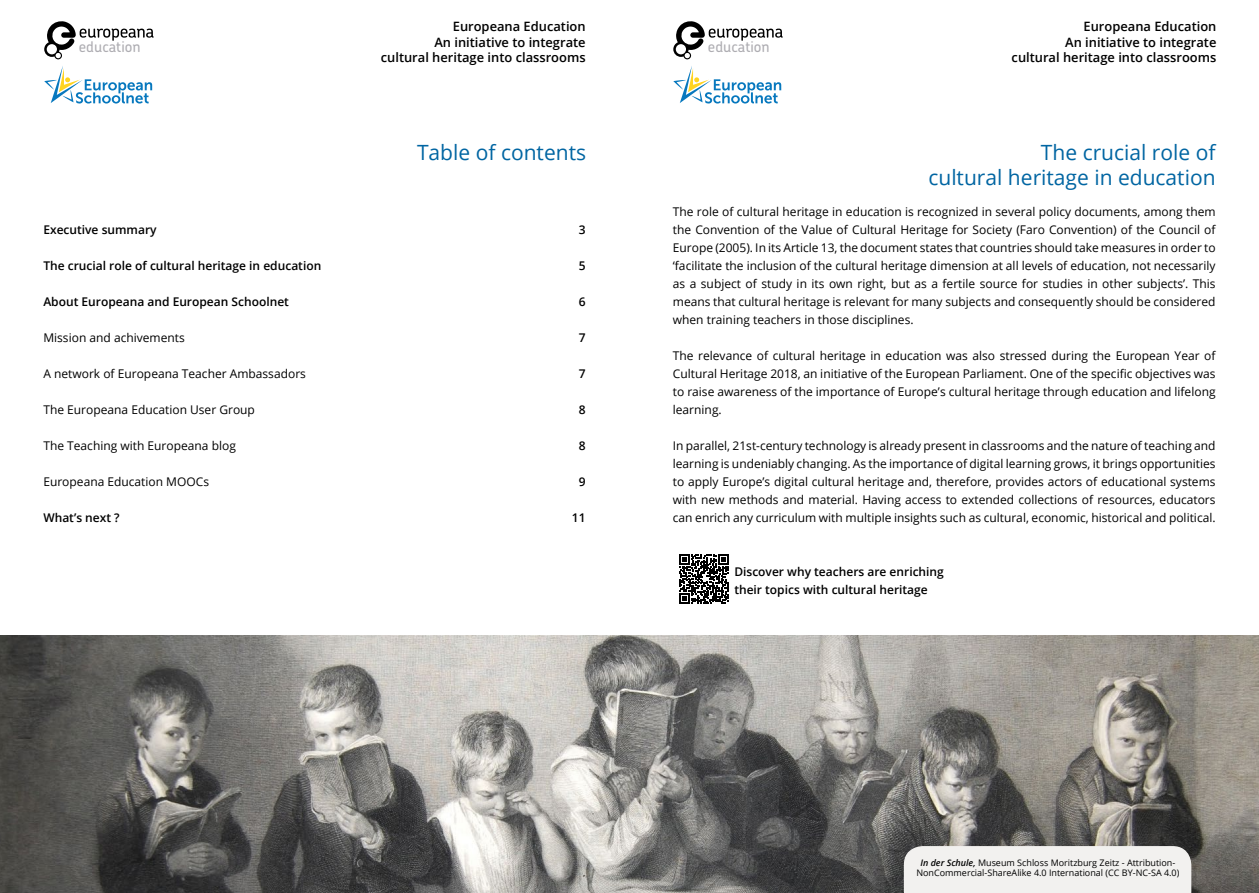
<style>
.page{position:relative;width:1259px;height:893px;background:#fff}
.page>*{position:absolute;margin:0;border:0;box-sizing:border-box;transform-origin:0 0}
.SECTION_TITLE{font:21px/25.2px "Open Sans";color:#0065a2;text-align:right}
.t1{font:500 15px "Chevin";color:#aeadb2}
.t2{font:600 12.9px/15.5px "Open Sans";color:#000;text-align:right}
.body{font:12px/18px "Open Sans";color:#000;text-align:justify}
.body-2{font:600 12px/18px "Open Sans";color:#000}
.body-3{font:9px/10.8px "Open Sans";color:#000;text-align:center}
.s1{font-weight:600;font-style:italic}
</style>
<div class="page">
<svg style="left:44px;top:21px;width:110px;height:38px"></svg>
<svg style="left:44px;top:66px;width:108px;height:38px"></svg>
<svg style="left:673px;top:21px;width:109px;height:38px"></svg>
<svg style="left:673px;top:66px;width:108px;height:38px"></svg>
<svg style="left:679px;top:554px;width:49px;height:50px"></svg>
<img style="left:0;top:635px;width:1259px;height:258px">
<div style="left:904px;top:846px;width:287px;height:47px;background:#f2f1ef"></div>
<p class="t2" style="left:453px;top:18px;width:134px">Europeana Education</p>
<p class="t2" style="left:434px;top:34px;width:153px">An initiative to integrate</p>
<p class="t2" style="left:381px;top:49px;width:206px">cultural heritage into classrooms</p>
<p class="t1" style="left:79px;top:37px;width:63px">education</p>
<p class="t1" style="left:708px;top:37px;width:63px">education</p>
<p class="t2" style="left:1011px;top:18px;width:206px">Europeana Education<br>An initiative to integrate<br>cultural heritage into classrooms</p>
<p class="body-2" style="left:43px;top:220px;width:115px">Executive summary</p>
<p class="body-2" style="left:43px;top:256px;width:279px">The crucial role of cultural heritage in education</p>
<p class="body-2" style="left:43px;top:292px;width:247px">About Europeana and European Schoolnet</p>
<p class="body" style="left:43px;top:328px;width:143px">Mission and achivements</p>
<p class="body" style="left:43px;top:364px;width:264px">A network of Europeana Teacher Ambassadors</p>
<p class="body" style="left:43px;top:400px;width:213px">The Europeana Education User Group</p>
<p class="body" style="left:43px;top:436px;width:194px">The Teaching with Europeana blog</p>
<p class="body" style="left:43px;top:472px;width:167px">Europeana Education MOOCs</p>
<p class="body-2" style="left:43px;top:508px;width:78px">What’s next ?</p>
<p class="SECTION_TITLE" style="left:417px;top:139px;width:171px">Table of contents</p>
<p class="body-2" style="left:579px;top:220px;width:8px">3</p>
<p class="body-2" style="left:579px;top:256px;width:8px">5</p>
<p class="body-2" style="left:579px;top:292px;width:8px">6</p>
<p class="body-2" style="left:579px;top:328px;width:8px">7</p>
<p class="body-2" style="left:579px;top:364px;width:8px">7</p>
<p class="body-2" style="left:579px;top:400px;width:8px">8</p>
<p class="body-2" style="left:579px;top:436px;width:8px">8</p>
<p class="body-2" style="left:579px;top:472px;width:8px">9</p>
<p class="body-2" style="left:572px;top:508px;width:15px">11</p>
<p class="SECTION_TITLE" style="left:928px;top:139px;width:289px">The crucial role of<br>cultural heritage in education</p>
<p class="body" style="left:673px;top:202px;width:544px">The role of cultural heritage in education is recognized in several policy documents, among them the Convention of the Value of Cultural Heritage for Society (Faro Convention) of the Council of Europe (2005). In its Article 13, the document states that countries should take measures in order to ‘facilitate the inclusion of the cultural heritage dimension at all levels of education, not necessarily as a subject of study in its own right, but as a fertile source for studies in other subjects’. This means that cultural heritage is relevant for many subjects and consequently should be considered when training teachers in those disciplines.</p>
<p class="body" style="left:673px;top:346px;width:544px">The relevance of cultural heritage in education was also stressed during the European Year of Cultural Heritage 2018, an initiative of the European Parliament. One of the specific objectives was to raise awareness of the importance of Europe’s cultural heritage through education and lifelong learning.</p>
<p class="body" style="left:673px;top:436px;width:544px">In parallel, 21st-century technology is already present in classrooms and the nature of teaching and learning is undeniably changing. As the importance of digital learning grows, it brings opportunities to apply Europe’s digital cultural heritage and, therefore, provides actors of educational systems with new methods and material. Having access to extended collections of resources, educators can enrich any curriculum with multiple insights such as cultural, economic, historical and political.</p>
<p class="body-2" style="left:734px;top:562px;width:211px">Discover why teachers are enriching their topics with cultural heritage</p>
<p class="body-3" style="left:916px;top:857px;width:264px"><span class="s1">In der Schule,</span> Museum Schloss Moritzburg Zeitz - Attribution-<br>NonCommercial-ShareAlike 4.0 International (CC BY-NC-SA 4.0)</p>
</div>
